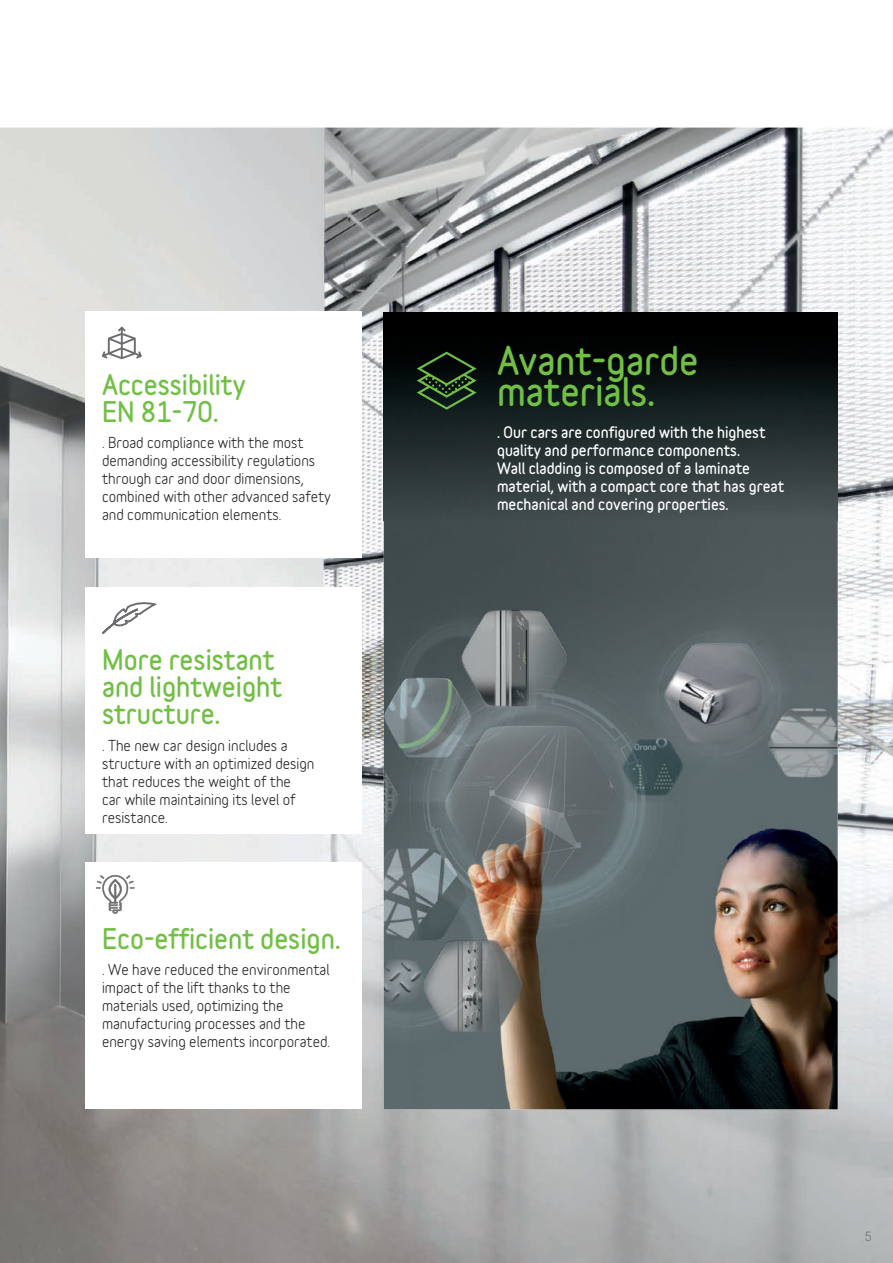
<style>
.page{position:relative;width:893px;height:1263px;background:#fff}
.page>*{position:absolute;margin:0;border:0;box-sizing:border-box;transform-origin:0 0}
.t1{font:900 35.55px/31.2px "Variable";color:#71bf44}
.t2{font:900 25.5px/27px "Variable";color:#71bf44}
.t3{font:700 14.25px/18px "Variable";color:#231f20}
.t4{font:900 14.25px/18px "Variable";color:#fff}
.t5{font:700 12px "Variable";color:#6c6d70}
</style>
<div class="page">
<img style="left:0;top:128px;width:893px;height:1135px">
<img style="left:384px;top:520px;width:454px;height:589px">
<div style="left:85px;top:312px;width:276px;height:246px;background:#fff"></div>
<svg style="left:102px;top:327px;width:40px;height:32px"></svg>
<div style="left:85px;top:587px;width:276px;height:247px;background:#fff"></div>
<svg style="left:102px;top:602px;width:55px;height:32px"></svg>
<div style="left:85px;top:862px;width:276px;height:247px;background:#fff"></div>
<svg style="left:96px;top:875px;width:39px;height:39px"></svg>
<img style="left:384px;top:313px;width:454px;height:207px">
<svg style="left:417px;top:352px;width:60px;height:58px;background:#1c3219"></svg>
<h2 class="t2" style="left:102px;top:370px;width:145px">Accessibility<br>EN 81-70.</h2>
<p class="t3" style="left:102px;top:432px;width:231px">. Broad compliance with the most demanding accessibility regulations through car and door dimensions, combined with other advanced safety and communication elements.</p>
<h2 class="t2" style="left:102px;top:646px;width:182px">More resistant and lightweight structure.</h2>
<p class="t3" style="left:102px;top:735px;width:214px">. The new car design includes a structure with an optimized design that reduces the weight of the<br>car while maintaining its level of resistance.</p>
<h2 class="t2" style="left:102px;top:924px;width:240px">Eco-efficient design.</h2>
<p class="t3" style="left:102px;top:959px;width:230px">. We have reduced the environmental impact of the lift thanks to the materials used, optimizing the manufacturing processes and the energy saving elements incorporated.</p>
<h1 class="t1" style="left:497px;top:344px;width:203px">Avant-garde materials.</h1>
<p class="t4" style="left:497px;top:423px;width:289px">. Our cars are configured with the highest quality and performance components.<br>Wall cladding is composed of a laminate material, with a compact core that has great mechanical and covering properties.</p>
<p class="t5" style="left:865px;top:1226px;width:8px">5</p>
</div>
